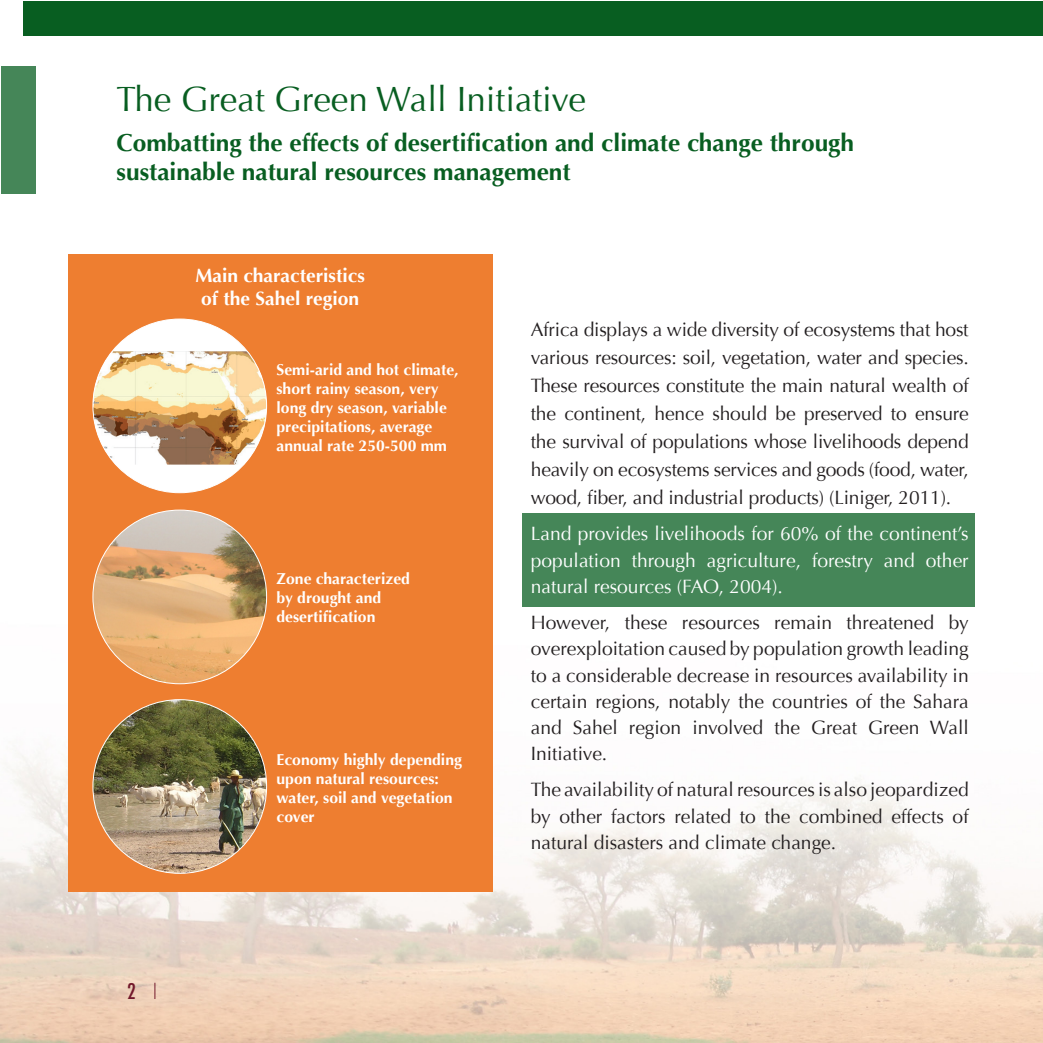
<style>
.page{position:relative;width:1043px;height:1043px;background:#fff}
.page>*{position:absolute;margin:0;border:0;box-sizing:border-box;transform-origin:0 0}
.t1{font:35px "Optima";color:#085e21}
.t2{font:700 24.5px/29.4px "Optima";color:#085e21}
.t3{font:500 condensed 21px "Futura";color:#72182b}
.t4{font:19.25px/26.2px "Optima";color:#231f20;text-align:justify}
.t5{font:19.25px/26.2px "Optima";color:#fff;text-align:justify}
.t6{font:700 19.25px/23.1px "Optima";color:#fff}
.t7{font:700 15.75px/18.9px "Optima";color:#fff}
</style>
<div class="page">
<img style="left:0;top:410px;width:1043px;height:633px">
<div style="left:23px;top:1px;width:1020px;height:35px;background:#085e21"></div>
<div style="left:68px;top:254px;width:424px;height:638px;background:#ee7e30"></div>
<img style="left:93px;top:699px;width:174px;height:174px;border-radius:87px">
<img style="left:93px;top:510px;width:174px;height:174px;border-radius:87px">
<div style="left:93px;top:319px;width:174px;height:174px;background:#fff;border-radius:50%"></div>
<img style="left:93px;top:351px;width:174px;height:113px">
<div style="left:1px;top:66px;width:35px;height:127px;background:#458658"></div>
<svg style="left:152px;top:981px;width:3px;height:18px"></svg>
<div style="left:522px;top:513px;width:453px;height:93px;background:#458658"></div>
<p class="t1" style="left:116px;top:79px;width:471px">The Great Green Wall Initiative</p>
<p class="t2" style="left:116px;top:128px;width:739px">Combatting the effects of desertification and climate change through sustainable natural resources management</p>
<p class="t6" style="left:195px;top:264px;width:171px">Main characteristics of the Sahel region</p>
<p class="t7" style="left:276px;top:361px;width:184px">Semi-arid and hot climate, short rainy season, very long dry season, variable precipitations, average annual rate 250-500 mm</p>
<p class="t7" style="left:276px;top:569px;width:135px">Zone characterized by drought and desertification</p>
<p class="t7" style="left:276px;top:751px;width:187px">Economy highly depending upon natural resources: water, soil and vegetation cover</p>
<p class="t3" style="left:127px;top:977px;width:10px">2</p>
<p class="t4" style="left:531px;top:316px;width:439px;line-height:28px">Africa displays a wide diversity of ecosystems that host various resources: soil, vegetation, water and species.<br>These resources constitute the main natural wealth of the continent, hence should be preserved to ensure the survival of populations whose livelihoods depend heavily on ecosystems services and goods (food, water, wood, fiber, and industrial products) (Liniger, 2011).</p>
<p class="t5" style="left:531px;top:521px;width:439px">Land provides livelihoods for 60% of the continent’s population through agriculture, forestry and other natural resources (FAO, 2004).</p>
<p class="t4" style="left:531px;top:609px;width:439px">However, these resources remain threatened by overexploitation caused by population growth leading to a considerable decrease in resources availability in certain regions, notably the countries of the Sahara and Sahel region involved the Great Green Wall Initiative.</p>
<p class="t4" style="left:531px;top:777px;width:439px">The availability of natural resources is also jeopardized by other factors related to the combined effects of natural disasters and climate change.</p>
</div>
